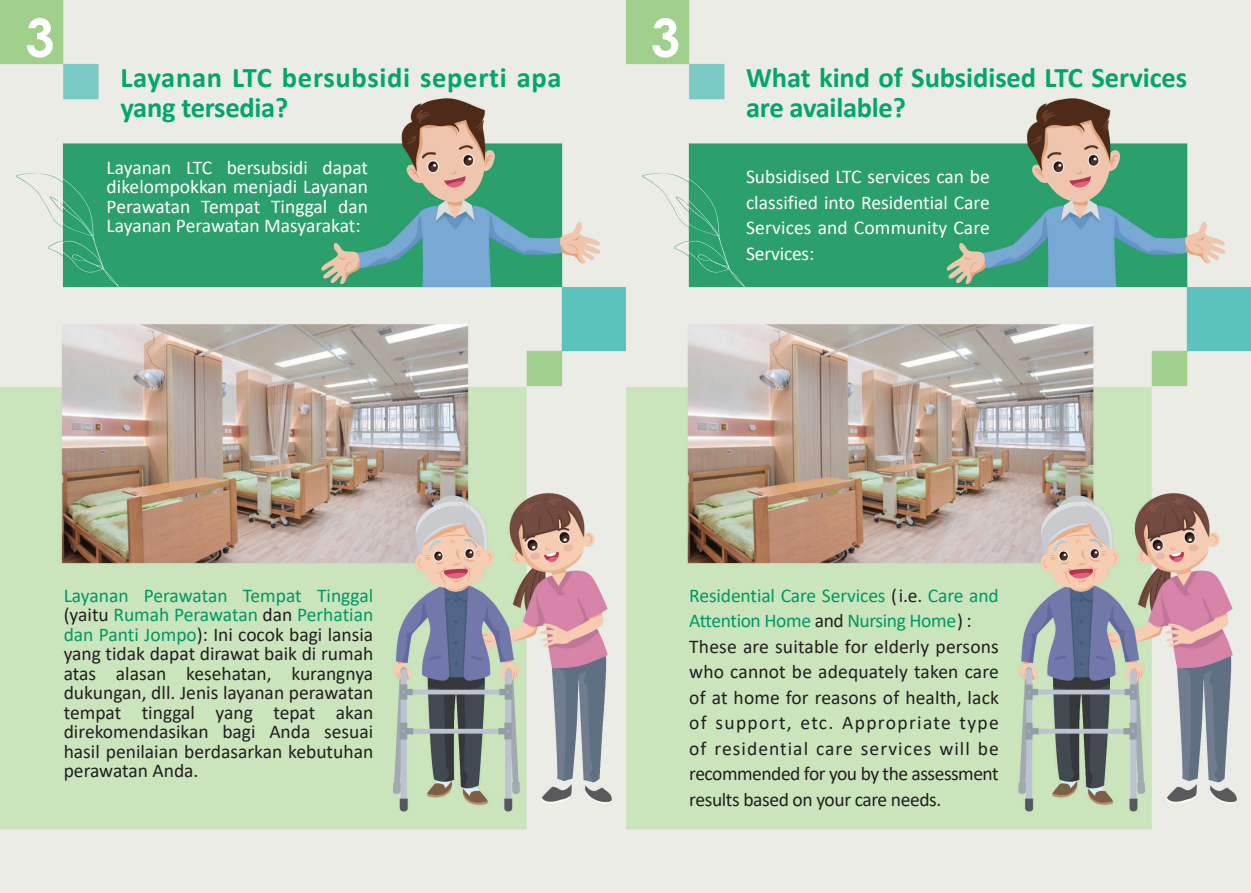
<style>
.page{position:relative;width:1251px;height:893px;background:#fff}
.page>*{position:absolute;margin:0;border:0;box-sizing:border-box;transform-origin:0 0}
.t1{font:700 52.5px "Century Gothic";color:#fff}
.t2{font:700 28.5px/30px "Calibri";letter-spacing:-.005em;color:#00a66e}
.t3{font:700 28.5px/30px "Calibri";letter-spacing:.025em;color:#00a66e}
.t4{font:19.5px/19.5px "Calibri";color:#231f20}
.t5{font:19.5px/25.5px "Calibri";color:#fff;text-align:justify}
.s1{color:#009864}
</style>
<div class="page">
<img style="left:0;top:0;width:1250px;height:893px">
<h1 class="t1" style="left:25px;top:-2px;width:31px">3</h1>
<h2 class="t3" style="left:120px;top:62px;width:442px">Layanan LTC bersubsidi seperti apa yang tersedia?</h2>
<p class="t5" style="left:107px;top:157px;width:263px;line-height:19.5px">Layanan LTC bersubsidi dapat dikelompokkan menjadi Layanan Perawatan Tempat Tinggal dan Layanan Perawatan Masyarakat:</p>
<h1 class="t1" style="left:650px;top:-2px;width:31px">3</h1>
<h2 class="t2" style="left:746px;top:62px;width:442px">What kind of Subsidised LTC Services are available?</h2>
<p class="t5" style="left:746px;top:163px;width:245px">Subsidised LTC services can be classified into Residential Care Services and Community Care Services:</p>
<p class="t4" style="left:64px;top:585px;width:311px;text-align:justify"><span class="s1">Layanan Perawatan Tempat Tinggal </span>(yaitu <span class="s1">Rumah Perawatan</span> dan <span class="s1">Perhatian dan Panti Jompo</span>): Ini cocok bagi lansia yang tidak dapat dirawat baik di rumah atas alasan kesehatan, kurangnya dukungan, dll. Jenis layanan perawatan tempat tinggal yang tepat akan direkomendasikan bagi Anda sesuai hasil penilaian berdasarkan kebutuhan perawatan Anda.</p>
<p class="t4" style="left:689px;top:582px;width:311px;line-height:25.5px"><span class="s1">Residential Care Services</span> (i.e. <span class="s1">Care and Attention Home</span> and <span class="s1">Nursing Home</span> ) :<br>These are suitable for elderly persons who cannot be adequately taken care of at home for reasons of health, lack of support, etc. Appropriate type of residential care services will be recommended for you by the assessment results based on your care needs.</p>
</div>
